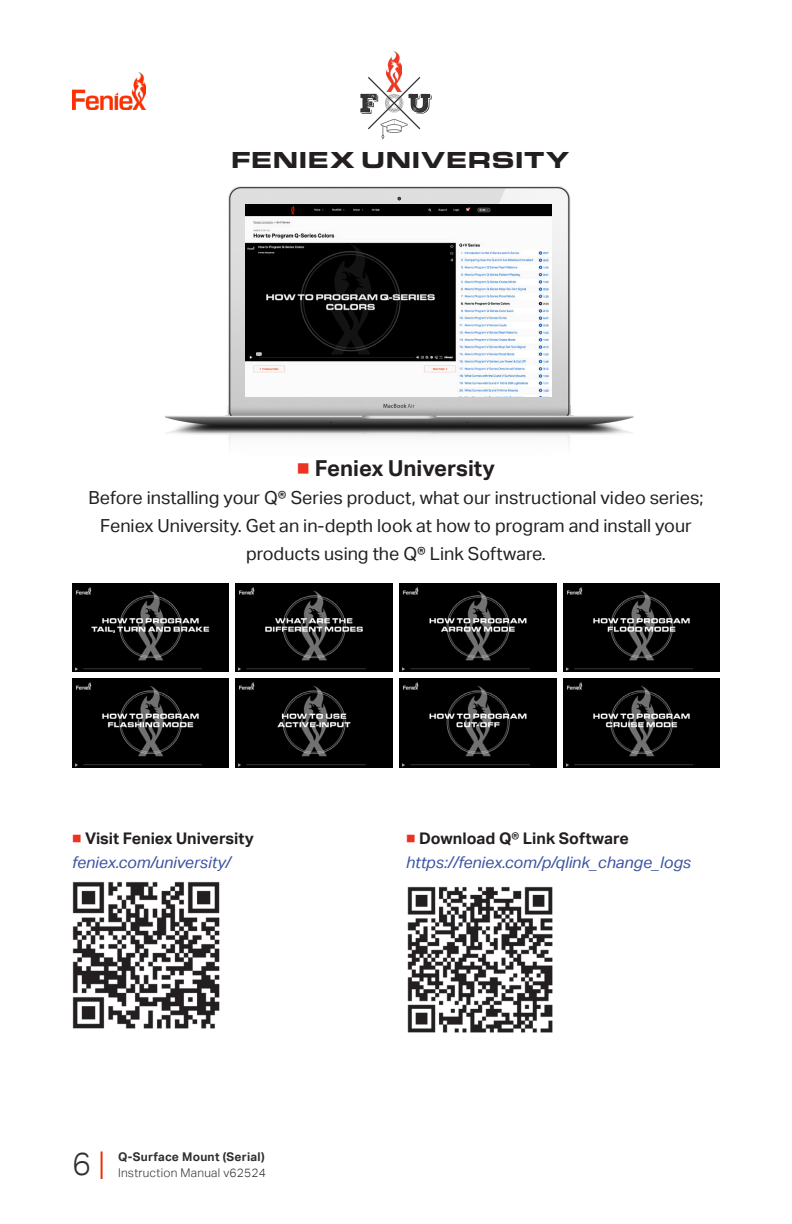
<style>
.page{position:relative;width:792px;height:1224px;background:#fff}
.page>*{position:absolute;margin:0;border:0;box-sizing:border-box;transform-origin:0 0}
.t1{font:300 32px "Aktiv Grotesk";color:#312f30}
.t2{font:900 24px "Eurostile Ext";color:#231f20}
.t3{font:700 22px "Aktiv Grotesk";color:#231f20}
.t4{font:18px/28px "Aktiv Grotesk";color:#231f20;text-align:center}
.t5{font:italic 16px "Aktiv Grotesk";color:#3a53a3}
.t6{font:700 16px "Aktiv Grotesk";color:#231f20}
.t7{font:300 12px "Aktiv Grotesk";letter-spacing:.02em;color:#312f30}
.t8{font:700 12px "Aktiv Grotesk";letter-spacing:.02em;color:#312f30}
.s1{color:#eb3223}
.s2{color:#ea3000}
</style>
<div class="page">
<img style="left:72px;top:72px;width:73px;height:37px">
<img style="left:165px;top:186px;width:469px;height:257px">
<svg style="left:360px;top:77px;width:72px;height:63px"></svg>
<img style="left:386px;top:52px;width:16px;height:40px">
<img style="left:236px;top:679px;width:156px;height:88px">
<img style="left:400px;top:583px;width:156px;height:89px">
<img style="left:564px;top:679px;width:156px;height:88px">
<img style="left:400px;top:679px;width:156px;height:88px">
<img style="left:72px;top:679px;width:156px;height:88px">
<img style="left:564px;top:583px;width:156px;height:89px">
<img style="left:236px;top:583px;width:156px;height:89px">
<img style="left:72px;top:583px;width:156px;height:89px">
<img style="left:72px;top:881px;width:148px;height:148px">
<img style="left:407px;top:886px;width:146px;height:147px">
<img style="left:246px;top:204px;width:306px;height:193px">
<p class="t2" style="left:231px;top:142px;width:340px">FENIEX UNIVERSITY</p>
<p class="t3" style="left:297px;top:456px;width:200px"><span class="s1">■</span> Feniex University</p>
<p class="t4" style="left:88px;top:484px;width:617px">Before installing your Q® Series product, what our instructional video series;<br>Feniex University. Get an in-depth look at how to program and install your products using the Q® Link Software.</p>
<p class="t6" style="left:72px;top:829px;width:183px"><span class="s1">■</span> Visit Feniex University</p>
<p class="t5" style="left:72px;top:853px;width:160px">feniex.com/university/</p>
<h1 class="t1" style="left:72px;top:1145px;width:34px">6<span class="s2">|</span></h1>
<p class="t8" style="left:118px;top:1149px;width:148px">Q-Surface Mount (Serial)</p>
<p class="t7" style="left:118px;top:1165px;width:149px">Instruction Manual v62524</p>
<p class="t6" style="left:406px;top:829px;width:224px"><span class="s1">■</span> Download Q® Link Software</p>
<p class="t5" style="left:406px;top:853px;width:287px">https://feniex.com/p/qlink_change_logs</p>
</div>
